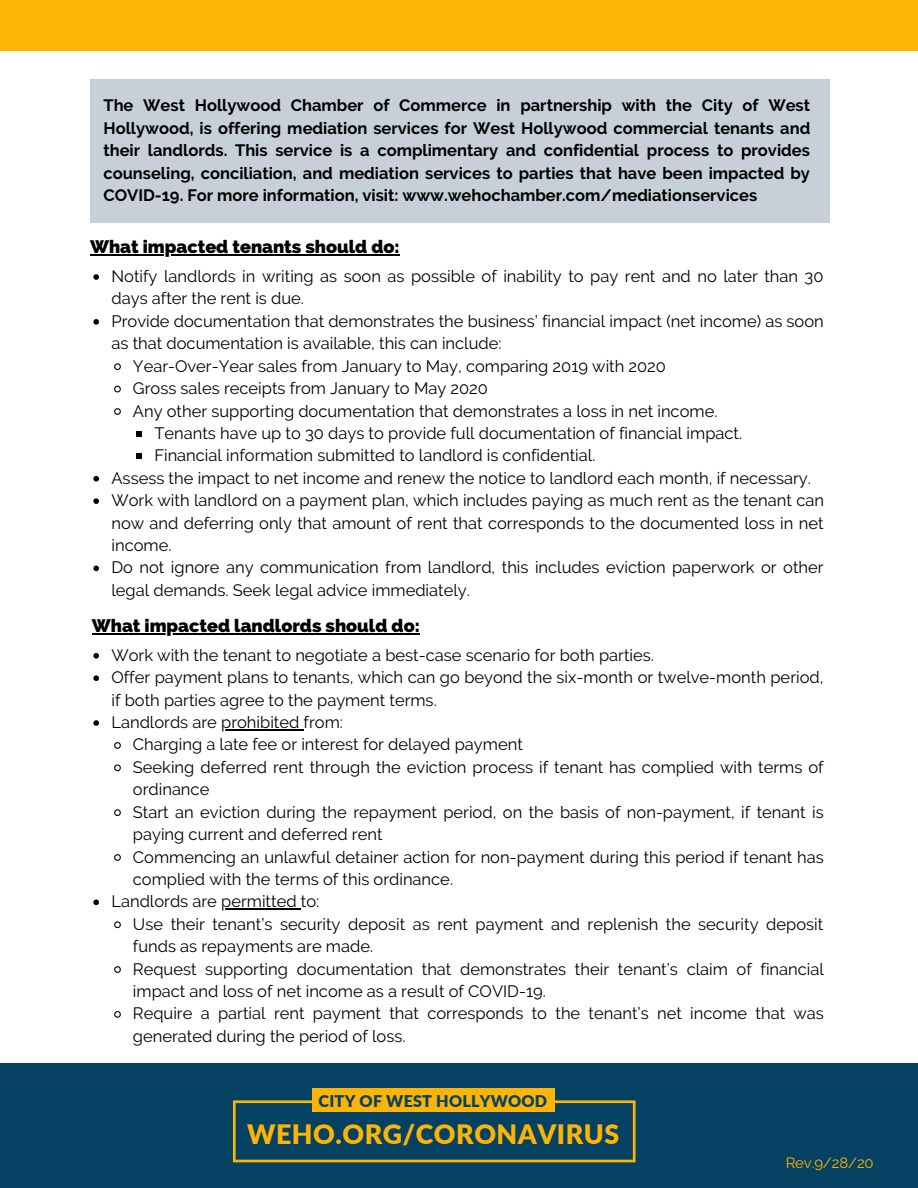
<style>
.page{position:relative;width:918px;height:1188px;background:#fff}
.page>*{position:absolute;margin:0;border:0;box-sizing:border-box;transform-origin:0 0}
.t1{font:900 26.7px "Lato";letter-spacing:.02em;color:#fdb404}
.t2{font:800 18px "Raleway";color:#000}
.t3{font:16.5px "Raleway";color:#000}
.t4{font:700 16.5px/22.4px "Raleway";color:#000;text-align:justify}
.t5{font:900 16.2px "Lato";letter-spacing:.015em;color:#054163}
.t6{font:14.85px "Raleway";letter-spacing:-.01em;color:#fdb404}
</style>
<div class="page">
<div style="left:0;top:1063px;width:918px;height:125px;background:#054163"></div>
<div style="left:0;top:0;width:918px;height:51px;background:#fdb404"></div>
<hr style="left:90px;top:254px;width:310px;height:2px;background:#000">
<svg style="left:93px;top:274px;width:6px;height:6px"></svg>
<svg style="left:93px;top:319px;width:6px;height:6px"></svg>
<svg style="left:114px;top:363px;width:7px;height:7px"></svg>
<svg style="left:114px;top:385px;width:7px;height:8px"></svg>
<svg style="left:114px;top:408px;width:7px;height:7px"></svg>
<svg style="left:136px;top:431px;width:6px;height:6px"></svg>
<svg style="left:136px;top:454px;width:6px;height:5px"></svg>
<svg style="left:93px;top:476px;width:6px;height:6px"></svg>
<svg style="left:93px;top:498px;width:6px;height:6px"></svg>
<svg style="left:93px;top:566px;width:6px;height:5px"></svg>
<hr style="left:92px;top:633px;width:328px;height:2px;background:#000">
<svg style="left:93px;top:653px;width:6px;height:6px"></svg>
<svg style="left:93px;top:675px;width:6px;height:6px"></svg>
<svg style="left:93px;top:720px;width:6px;height:6px"></svg>
<hr style="left:221px;top:729px;width:83px;height:1px;background:#000">
<svg style="left:114px;top:742px;width:7px;height:7px"></svg>
<svg style="left:114px;top:764px;width:7px;height:8px"></svg>
<svg style="left:114px;top:809px;width:7px;height:7px"></svg>
<svg style="left:114px;top:854px;width:7px;height:7px"></svg>
<svg style="left:93px;top:900px;width:6px;height:5px"></svg>
<hr style="left:221px;top:908px;width:80px;height:2px;background:#000">
<svg style="left:114px;top:921px;width:7px;height:8px"></svg>
<svg style="left:114px;top:966px;width:7px;height:7px"></svg>
<svg style="left:114px;top:1011px;width:7px;height:7px"></svg>
<svg style="left:233px;top:1100px;width:403px;height:62px"></svg>
<div style="left:312px;top:1089px;width:242px;height:23px;background:#fdb404"></div>
<div style="left:90px;top:79px;width:740px;height:143px;background:#c7d0d8"></div>
<p class="t4" style="left:103px;top:94px;width:708px">The West Hollywood Chamber of Commerce in partnership with the City of West Hollywood, is offering mediation services for West Hollywood commercial tenants and their landlords. This service is a complimentary and confidential process to provides counseling, conciliation, and mediation services to parties that have been impacted by COVID-19. For more information, visit: www.wehochamber.com/mediationservices</p>
<p class="t2" style="left:90px;top:236px;width:311px">What impacted tenants should do:</p>
<p class="t3" style="left:111px;top:267px;width:714px">Notify landlords in writing as soon as possible of inability to pay rent and no later than 30</p>
<p class="t3" style="left:111px;top:289px;width:194px">days after the rent is due.</p>
<p class="t3" style="left:111px;top:311px;width:714px">Provide documentation that demonstrates the business’ financial impact (net income) as soon</p>
<p class="t3" style="left:111px;top:334px;width:392px">as that documentation is available, this can include:</p>
<p class="t3" style="left:133px;top:356px;width:535px">Year-Over-Year sales from January to May, comparing 2019 with 2020</p>
<p class="t3" style="left:133px;top:379px;width:357px">Gross sales receipts from January to May 2020</p>
<p class="t3" style="left:133px;top:401px;width:586px">Any other supporting documentation that demonstrates a loss in net income.</p>
<p class="t3" style="left:154px;top:423px;width:589px">Tenants have up to 30 days to provide full documentation of financial impact.</p>
<p class="t3" style="left:154px;top:446px;width:443px">Financial information submitted to landlord is confidential.</p>
<p class="t3" style="left:111px;top:468px;width:701px">Assess the impact to net income and renew the notice to landlord each month, if necessary.</p>
<p class="t3" style="left:111px;top:491px;width:714px">Work with landlord on a payment plan, which includes paying as much rent as the tenant can</p>
<p class="t3" style="left:111px;top:513px;width:714px">now and deferring only that amount of rent that corresponds to the documented loss in net</p>
<p class="t3" style="left:111px;top:536px;width:62px">income.</p>
<p class="t3" style="left:111px;top:558px;width:714px">Do not ignore any communication from landlord, this includes eviction paperwork or other</p>
<p class="t3" style="left:111px;top:580px;width:360px">legal demands. Seek legal advice immediately.</p>
<p class="t2" style="left:92px;top:615px;width:330px">What impacted landlords should do:</p>
<p class="t3" style="left:111px;top:645px;width:544px">Work with the tenant to negotiate a best-case scenario for both parties.</p>
<p class="t3" style="left:111px;top:668px;width:714px">Offer payment plans to tenants, which can go beyond the six-month or twelve-month period,</p>
<p class="t3" style="left:111px;top:690px;width:327px">if both parties agree to the payment terms.</p>
<p class="t3" style="left:111px;top:713px;width:233px">Landlords are prohibited from:</p>
<p class="t3" style="left:133px;top:735px;width:391px">Charging a late fee or interest for delayed payment</p>
<p class="t3" style="left:133px;top:757px;width:692px">Seeking deferred rent through the eviction process if tenant has complied with terms of</p>
<p class="t3" style="left:133px;top:780px;width:78px">ordinance</p>
<p class="t3" style="left:133px;top:802px;width:692px">Start an eviction during the repayment period, on the basis of non-payment, if tenant is</p>
<p class="t3" style="left:133px;top:825px;width:251px">paying current and deferred rent</p>
<p class="t3" style="left:133px;top:847px;width:693px">Commencing an unlawful detainer action for non-payment during this period if tenant has</p>
<p class="t3" style="left:133px;top:869px;width:322px">complied with the terms of this ordinance.</p>
<p class="t3" style="left:111px;top:892px;width:209px">Landlords are permitted to:</p>
<p class="t3" style="left:133px;top:914px;width:692px">Use their tenant’s security deposit as rent payment and replenish the security deposit</p>
<p class="t3" style="left:133px;top:937px;width:242px">funds as repayments are made.</p>
<p class="t3" style="left:133px;top:959px;width:693px">Request supporting documentation that demonstrates their tenant’s claim of financial</p>
<p class="t3" style="left:133px;top:982px;width:414px">impact and loss of net income as a result of COVID-19.</p>
<p class="t3" style="left:133px;top:1004px;width:693px">Require a partial rent payment that corresponds to the tenant’s net income that was</p>
<p class="t3" style="left:133px;top:1026px;width:274px">generated during the period of loss.</p>
<p class="t5" style="left:319px;top:1091px;width:230px">CITY OF WEST HOLLYWOOD</p>
<h1 class="t1" style="left:247px;top:1118px;width:374px">WEHO.ORG/CORONAVIRUS</h1>
<p class="t6" style="left:786px;top:1154px;width:89px">Rev.9/28/20</p>
</div>
